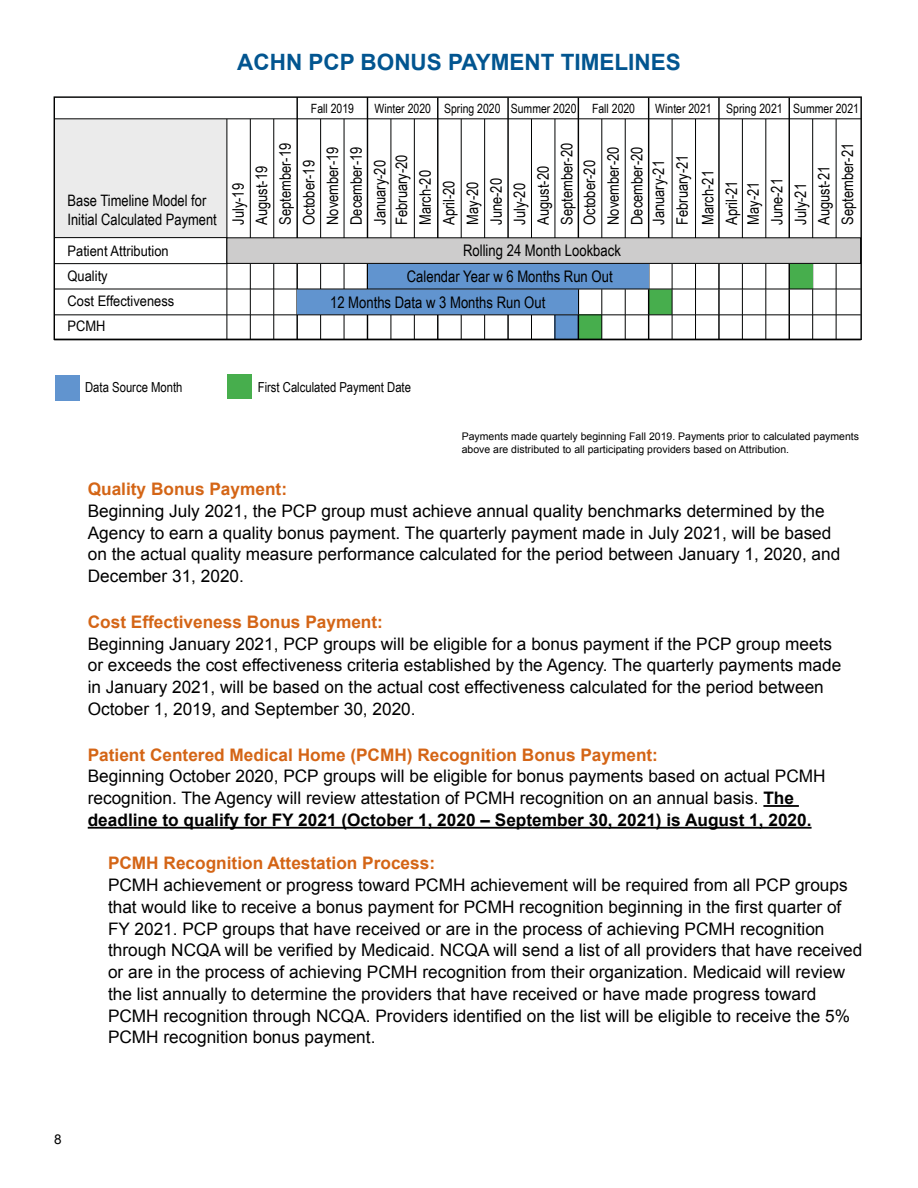
<style>
.page{position:relative;width:918px;height:1188px;background:#fff}
.page>*{position:absolute;margin:0;border:0;box-sizing:border-box;transform-origin:0 0}
.t1{font:700 22.5px "Arial";color:#025590}
.t2{font:17.25px/21.8px "Arial";color:#000}
.t3{font:700 17.25px "Arial";color:#d46516}
.t4{font:15.9px/26px "Arial Narrow";color:#000}
.t5{font:15.75px/23.7px "Arial Narrow";color:#000}
.t6{font:14.55px/25.2px "Arial Narrow";color:#000;scale:1.09 1}
.t7{font:13.8px "Arial Narrow";color:#000}
.t8{font:13.5px "Arial";color:#000}
.t9{font:12.75px "Arial Narrow";color:#000}
.t10{font:10.5px/12.6px "Arial";color:#000}
.s1{font-weight:700}
</style>
<div class="page">
<hr style="left:763px;top:805px;width:36px;height:2px;background:#000">
<hr style="left:88px;top:827px;width:724px;height:2px;background:#000">
<div style="left:55px;top:375px;width:24px;height:25px;background:#6194cf"></div>
<div style="left:227px;top:374px;width:25px;height:25px;background:#47ae4d"></div>
<hr style="left:54px;top:340px;width:807px;height:1px;background:#010202">
<svg style="left:54px;top:96px;width:808px;height:244px"></svg>
<hr style="left:54px;top:119px;width:807px;height:1px;background:#010202">
<h1 class="t1" style="left:237px;top:48px;width:445px">ACHN PCP BONUS PAYMENT TIMELINES</h1>
<p class="t5" style="left:68px;top:190px;width:151px;line-height:18.9px">Base Timeline Model for<br>Initial Calculated Payment</p>
<p class="t6" style="left:68px;top:237px;width:99px">Patient Attribution<br>Quality<br>Cost Effectiveness<br>PCMH</p>
<p class="t9" style="left:311px;top:99px;width:45px">Fall 2019</p>
<p class="t9" style="left:375px;top:99px;width:262px">Winter 2020 Spring 2020 Summer 2020 Fall 2020</p>
<p class="t9" style="left:655px;top:99px;width:205px">Winter 2021 Spring 2021 Summer 2021</p>
<p class="t5" style="left:226px;top:225px;width:83px;rotate:-90deg">July-19<br>August-19<br>September-19<br>October-19<br>November-19<br>December-19<br>January-20</p>
<p class="t5" style="left:389px;top:225px;width:83px;rotate:-90deg">February-20<br>March-20<br>April-20<br>May-20<br>June-20<br>July-20<br>August-20<br>September-20<br>October-20<br>November-20<br>December-20</p>
<p class="t4" style="left:463px;top:237px;width:159px">Rolling 24 Month Lookback</p>
<p class="t4" style="left:330px;top:263px;width:284px;text-indent:77px">Calendar Year w 6 Months Run Out<br>12 Months Data w 3 Months Run Out</p>
<p class="t5" style="left:646px;top:225px;width:72px;rotate:-90deg">January-21<br>February-21</p>
<p class="t5" style="left:741px;top:225px;width:83px;rotate:-90deg">May-21<br>June-21<br>July-21<br>August-21<br>September-21</p>
<p class="t5" style="left:695px;top:225px;width:56px;rotate:-90deg">March-21<br>April-21</p>
<p class="t7" style="left:85px;top:377px;width:99px">Data Source Month</p>
<p class="t7" style="left:258px;top:377px;width:155px">First Calculated Payment Date</p>
<p class="t10" style="left:462px;top:430px;width:399px">Payments made quartely beginning Fall 2019. Payments prior to calculated payments above are distributed to all participating providers based on Attribution.</p>
<p class="t3" style="left:88px;top:478px;width:201px">Quality Bonus Payment:</p>
<p class="t2" style="left:88px;top:500px;width:754px">Beginning July 2021, the PCP group must achieve annual quality benchmarks determined by the Agency to earn a quality bonus payment. The quarterly payment made in July 2021, will be based on the actual quality measure performance calculated for the period between January 1, 2020, and December 31, 2020.</p>
<p class="t3" style="left:88px;top:610px;width:297px">Cost Effectiveness Bonus Payment:</p>
<p class="t2" style="left:88px;top:633px;width:755px">Beginning January 2021, PCP groups will be eligible for a bonus payment if the PCP group meets or exceeds the cost effectiveness criteria established by the Agency. The quarterly payments made in January 2021, will be based on the actual cost effectiveness calculated for the period between October 1, 2019, and September 30, 2020.</p>
<p class="t3" style="left:88px;top:743px;width:572px">Patient Centered Medical Home (PCMH) Recognition Bonus Payment:</p>
<p class="t2" style="left:88px;top:766px;width:739px">Beginning October 2020, PCP groups will be eligible for bonus payments based on actual PCMH recognition. The Agency will review attestation of PCMH recognition on an annual basis. <span class="s1">The deadline to qualify for FY 2021 (October 1, 2020 – September 30, 2021) is August 1, 2020.</span></p>
<p class="t3" style="left:108px;top:852px;width:329px">PCMH Recognition Attestation Process:</p>
<p class="t2" style="left:108px;top:874px;width:756px">PCMH achievement or progress toward PCMH achievement will be required from all PCP groups that would like to receive a bonus payment for PCMH recognition beginning in the first quarter of FY 2021. PCP groups that have received or are in the process of achieving PCMH recognition through NCQA will be verified by Medicaid. NCQA will send a list of all providers that have received or are in the process of achieving PCMH recognition from their organization. Medicaid will review the list annually to determine the providers that have received or have made progress toward PCMH recognition through NCQA. Providers identified on the list will be eligible to receive the 5% PCMH recognition bonus payment.</p>
<p class="t8" style="left:54px;top:1130px;width:9px">8</p>
</div>
